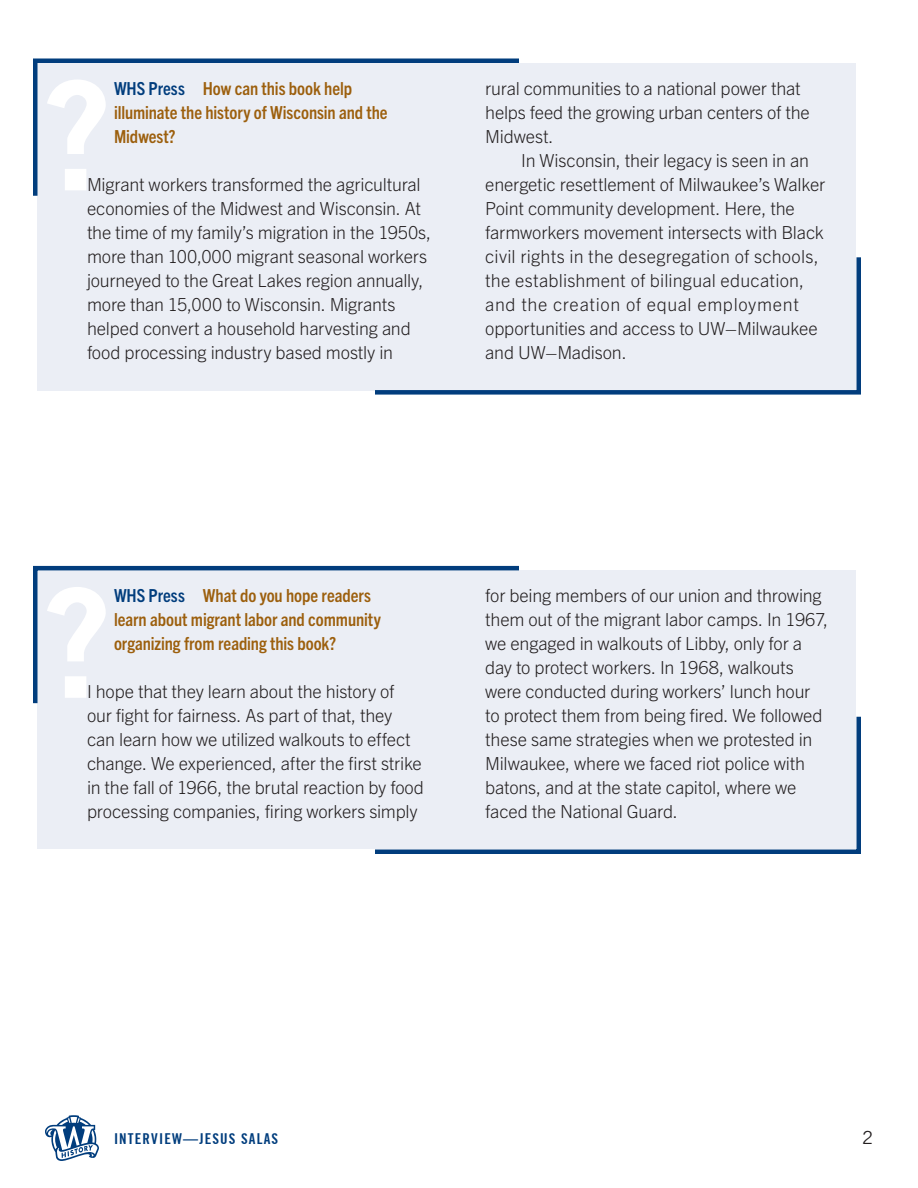
<style>
.page{position:relative;width:918px;height:1188px;background:#fff}
.page>*{position:absolute;margin:0;border:0;box-sizing:border-box;transform-origin:0 0}
.Interview_-_Answer{font:300 18px/24px "Trade Gothic Next LT Pro";letter-spacing:-.01em;color:#231f20}
.Interview_-_Question{font:700 condensed 18px/24px "Trade Gothic Next LT Pro";letter-spacing:-.005em;color:#9c5f0d}
.t1{font:18px "Trade Gothic LT Std";color:#231f20}
.t2{font:15px "Trade Gothic LT Std Cn 20";letter-spacing:.075em;color:#013d7d}
.s1{color:#013d7d}
</style>
<div class="page">
<svg style="left:45px;top:1115px;width:54px;height:46px"></svg>
<div style="left:38px;top:63px;width:818px;height:327px;background:#ebeef5"></div>
<svg style="left:33px;top:58px;width:486px;height:142px"></svg>
<svg style="left:370px;top:257px;width:491px;height:138px"></svg>
<div style="left:38px;top:570px;width:818px;height:279px;background:#ebeef5"></div>
<svg style="left:33px;top:565px;width:486px;height:143px"></svg>
<svg style="left:375px;top:716px;width:486px;height:138px"></svg>
<p class="Interview_-_Question" style="left:114px;top:75px;width:275px"><span class="s1">WHS Press</span> How can this book help illuminate the history of Wisconsin and the<br>Midwest?</p>
<p class="Interview_-_Answer" style="left:87px;top:171px;width:346px">Migrant workers transformed the agricultural economies of the Midwest and Wisconsin. At the time of my family’s migration in the 1950s, more than 100,000 migrant seasonal workers journeyed to the Great Lakes region annually, more than 15,000 to Wisconsin. Migrants helped convert a household harvesting and food processing industry based mostly in</p>
<p class="Interview_-_Answer" style="left:485px;top:75px;width:326px">rural communities to a national power that helps feed the growing urban centers of the<br>Midwest.</p>
<p class="Interview_-_Answer" style="left:485px;top:147px;width:342px;text-indent:36px">In Wisconsin, their legacy is seen in an energetic resettlement of Milwaukee’s Walker Point community development. Here, the farmworkers movement intersects with Black civil rights in the desegregation of schools, the establishment of bilingual education, and the creation of equal employment opportunities and access to UW–Milwaukee and UW–Madison.</p>
<p class="Interview_-_Question" style="left:114px;top:583px;width:268px"><span class="s1">WHS Press</span> What do you hope readers learn about migrant labor and community organizing from reading this book?</p>
<p class="Interview_-_Answer" style="left:87px;top:679px;width:339px">I hope that they learn about the history of<br>our fight for fairness. As part of that, they can learn how we utilized walkouts to effect change. We experienced, after the first strike in the fall of 1966, the brutal reaction by food processing companies, firing workers simply</p>
<p class="Interview_-_Answer" style="left:485px;top:583px;width:345px">for being members of our union and throwing them out of the migrant labor camps. In 1967, we engaged in walkouts of Libby, only for a day to protect workers. In 1968, walkouts were conducted during workers’ lunch hour to protect them from being fired. We followed these same strategies when we protested in Milwaukee, where we faced riot police with batons, and at the state capitol, where we faced the National Guard.</p>
<p class="t2" style="left:114px;top:1129px;width:166px">INTERVIEW—JESUS SALAS</p>
<p class="t1" style="left:862px;top:1126px;width:12px">2</p>
</div>
